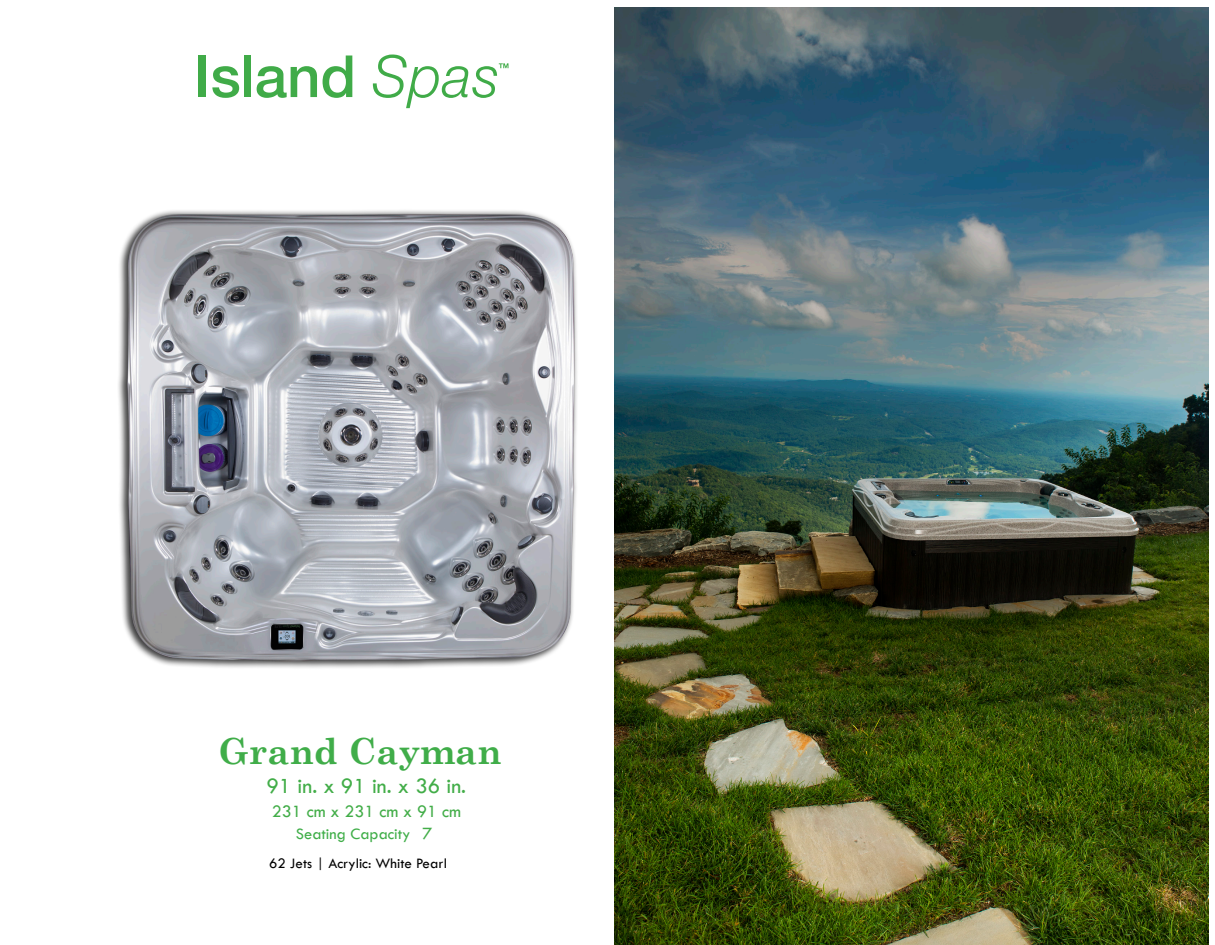
<style>
.page{position:relative;width:1215px;height:945px;background:#fff}
.page>*{position:absolute;margin:0;border:0;box-sizing:border-box;transform-origin:0 0}
.t1{font:700 36px "Century Schoolbook";color:#40ad49}
.t2{font:22.5px "Tw Cen";color:#42ad48}
.t3{font:18px "Tw Cen";color:#42ad48}
.t4{font:16.5px "Tw Cen";color:#40ae49}
.t5{font:15px "Tw Cen";color:#000}
</style>
<div class="page">
<img style="left:614px;top:7px;width:594px;height:938px">
<img style="left:118px;top:210px;width:459px;height:458px">
<div style="left:199px;top:56px;width:7px;height:41px;background:#40ab48"></div>
<svg style="left:212px;top:66px;width:27px;height:32px"></svg>
<div style="left:244px;top:56px;width:7px;height:41px;background:#40ab48"></div>
<svg style="left:257px;top:66px;width:60px;height:32px"></svg>
<svg style="left:323px;top:56px;width:29px;height:42px"></svg>
<svg style="left:373px;top:54px;width:136px;height:54px"></svg>
<p class="t1" style="left:219px;top:723px;width:284px">Grand Cayman</p>
<p class="t2" style="left:267px;top:773px;width:201px">91 in. x 91 in. x 36 in.</p>
<p class="t3" style="left:272px;top:801px;width:191px">231 cm x 231 cm x 91 cm</p>
<p class="t4" style="left:296px;top:823px;width:116px">Seating Capacity</p>
<p class="t3" style="left:423px;top:823px;width:11px">7</p>
<p class="t5" style="left:269px;top:855px;width:179px">62 Jets | Acrylic: White Pearl</p>
</div>
